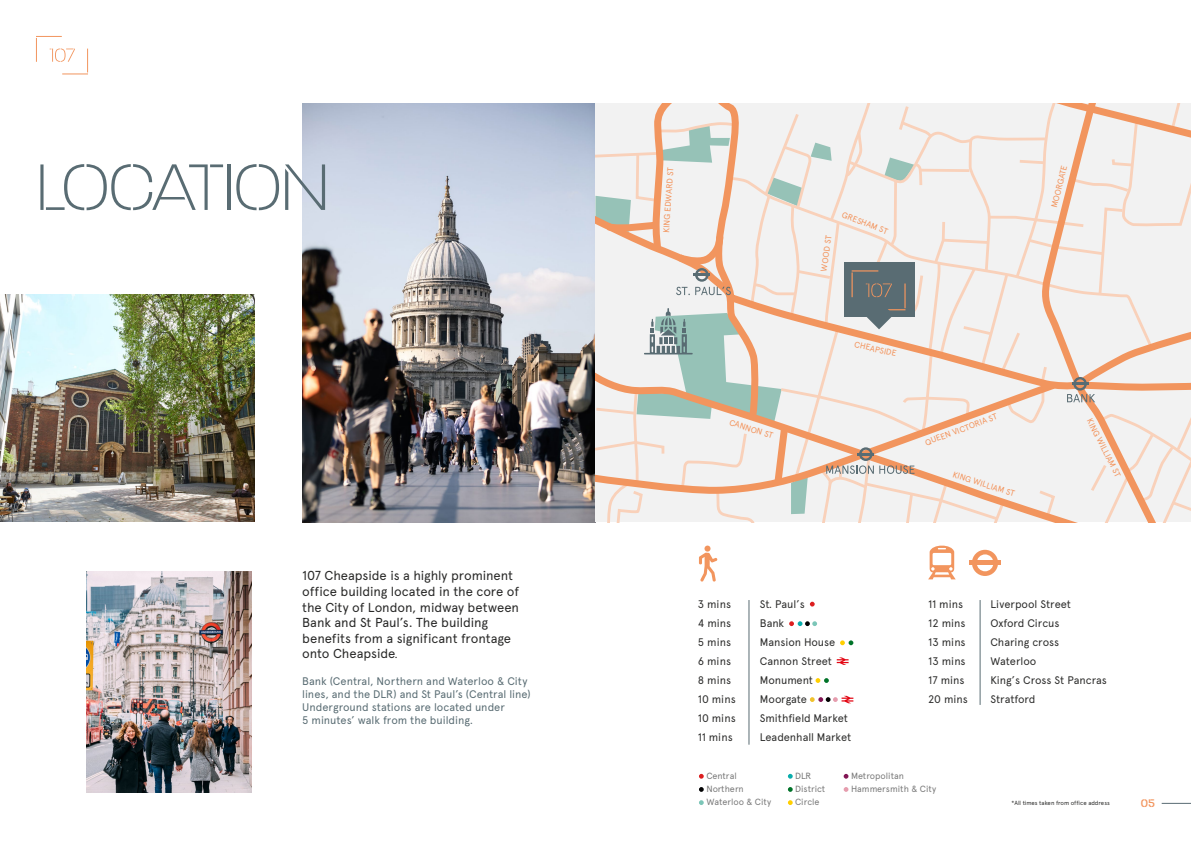
<style>
.page{position:relative;width:1191px;height:842px;background:#fff}
.page>*{position:absolute;margin:0;border:0;box-sizing:border-box;transform-origin:0 0}
.t1{font:200 71px "Paralucent Stencil";letter-spacing:-.015em;color:#596c73}
.t2{font:13px/15.6px "Apercu";letter-spacing:-.005em;color:#282827}
.t3{font:500 12px "Paralucent Stencil";color:#f2955e}
.t4{font:11px "Apercu";color:#2d2d2c}
.t5{font:11px/13.2px "Apercu";color:#596c73}
.t6{font:9px/13px "Apercu";color:#797979}
.t7{font:8.4px "Apercu";color:#f2955e}
.t8{font:6px "Apercu";color:#2d2d2c}
.s1{font-family:"Minion Pro";font-size:12px}
</style>
<div class="page">
<img style="left:302px;top:103px;width:293px;height:419px">
<svg style="left:36px;top:36px;width:52px;height:39px"></svg>
<img style="left:0;top:294px;width:254px;height:227px">
<img style="left:87px;top:571px;width:164px;height:221px">
<svg style="left:595px;top:103px;width:596px;height:419px"></svg>
<hr style="left:1161px;top:803px;width:30px;height:1px;background:#596c73">
<svg style="left:699px;top:800px;width:5px;height:5px"></svg>
<svg style="left:699px;top:787px;width:5px;height:5px"></svg>
<svg style="left:843px;top:787px;width:5px;height:5px"></svg>
<svg style="left:788px;top:800px;width:4px;height:5px"></svg>
<svg style="left:788px;top:787px;width:4px;height:5px"></svg>
<svg style="left:788px;top:774px;width:4px;height:5px"></svg>
<svg style="left:699px;top:774px;width:5px;height:5px"></svg>
<svg style="left:843px;top:774px;width:5px;height:5px"></svg>
<hr style="left:748px;top:600px;width:1px;height:145px;background:#596c73">
<hr style="left:979px;top:600px;width:1px;height:105px;background:#596c73">
<svg style="left:699px;top:546px;width:19px;height:36px"></svg>
<svg style="left:928px;top:545px;width:27px;height:34px"></svg>
<svg style="left:810px;top:602px;width:4px;height:4px"></svg>
<svg style="left:840px;top:640px;width:13px;height:5px"></svg>
<svg style="left:815px;top:678px;width:14px;height:5px"></svg>
<svg style="left:789px;top:621px;width:28px;height:5px"></svg>
<svg style="left:836px;top:657px;width:12px;height:8px"></svg>
<svg style="left:810px;top:696px;width:43px;height:7px"></svg>
<svg style="left:972px;top:550px;width:26px;height:26px"></svg>
<div style="left:969px;top:560px;width:32px;height:5px;background:#f2955e"></div>
<h1 class="t1" style="left:36px;top:139px;width:295px">LOCATION</h1>
<p class="t2" style="left:302px;top:567px;width:218px">107 Cheapside is a highly prominent office building located in the core of the City of London, midway between<br>Bank and St Paul’s. The building benefits from a significant frontage onto Cheapside<span class="s1">.</span></p>
<p class="t5" style="left:302px;top:674px;width:230px">Bank (Central, Northern and Waterloo &amp; City lines, and the DLR) and St Paul’s (Central line)<br>Underground stations are located under<br>5 minutes’ walk from the building.</p>
<p class="t7" style="left:660px;top:232px;width:67px;rotate:-86deg">KING EDWARD ST</p>
<p class="t7" style="left:817px;top:270px;width:38px;rotate:-82deg">WOOD ST</p>
<p class="t7" style="left:844px;top:208px;width:50px;rotate:21deg">GRESHAM ST</p>
<p class="t7" style="left:856px;top:338px;width:44px;rotate:13deg">CHEAPSIDE</p>
<p class="t7" style="left:1048px;top:206px;width:45px;rotate:-76deg">MOORGATE</p>
<p class="t7" style="left:923px;top:437px;width:78px;rotate:-21deg">QUEEN VICTORIA ST</p>
<p class="t7" style="left:731px;top:416px;width:47px;rotate:18deg">CANNON ST</p>
<p class="t7" style="left:1094px;top:416px;width:66px;rotate:63deg">KING WILLIAM ST</p>
<p class="t7" style="left:955px;top:468px;width:66px;rotate:18deg">KING WILLIAM ST</p>
<p class="t4" style="left:698px;top:596px;width:35px">3 mins</p>
<p class="t4" style="left:760px;top:596px;width:46px">St. Paul’s</p>
<p class="t4" style="left:698px;top:615px;width:35px">4 mins</p>
<p class="t4" style="left:760px;top:615px;width:26px">Bank</p>
<p class="t4" style="left:698px;top:634px;width:35px">5 mins</p>
<p class="t4" style="left:760px;top:634px;width:77px">Mansion House</p>
<p class="t4" style="left:698px;top:653px;width:35px">6 mins</p>
<p class="t4" style="left:760px;top:653px;width:74px">Cannon Street</p>
<p class="t4" style="left:698px;top:672px;width:35px">8 mins</p>
<p class="t4" style="left:760px;top:672px;width:55px">Monument</p>
<p class="t4" style="left:698px;top:691px;width:39px">10 mins</p>
<p class="t4" style="left:760px;top:691px;width:49px">Moorgate</p>
<p class="t4" style="left:698px;top:710px;width:39px">10 mins</p>
<p class="t4" style="left:760px;top:710px;width:90px">Smithfield Market</p>
<p class="t4" style="left:698px;top:729px;width:36px">11 mins</p>
<p class="t4" style="left:760px;top:729px;width:93px">Leadenhall Market</p>
<p class="t4" style="left:928px;top:596px;width:36px">11 mins</p>
<p class="t4" style="left:990px;top:596px;width:82px">Liverpool Street</p>
<p class="t4" style="left:928px;top:615px;width:39px">12 mins</p>
<p class="t4" style="left:990px;top:615px;width:71px">Oxford Circus</p>
<p class="t4" style="left:928px;top:634px;width:39px">13 mins</p>
<p class="t4" style="left:990px;top:634px;width:70px">Charing cross</p>
<p class="t4" style="left:928px;top:653px;width:39px">13 mins</p>
<p class="t4" style="left:990px;top:653px;width:48px">Waterloo</p>
<p class="t4" style="left:928px;top:672px;width:38px">17 mins</p>
<p class="t4" style="left:990px;top:672px;width:118px">King’s Cross St Pancras</p>
<p class="t4" style="left:928px;top:691px;width:41px">20 mins</p>
<p class="t4" style="left:990px;top:691px;width:47px">Stratford</p>
<p class="t6" style="left:706px;top:769px;width:66px">Central<br>Northern<br>Waterloo &amp; City</p>
<p class="t6" style="left:795px;top:769px;width:32px">DLR<br>District<br>Circle</p>
<p class="t6" style="left:851px;top:769px;width:87px">Metropolitan<br>Hammersmith &amp; City</p>
<p class="t8" style="left:1011px;top:798px;width:100px">*All times taken from office address</p>
<p class="t3" style="left:1140px;top:795px;width:16px">05</p>
</div>
